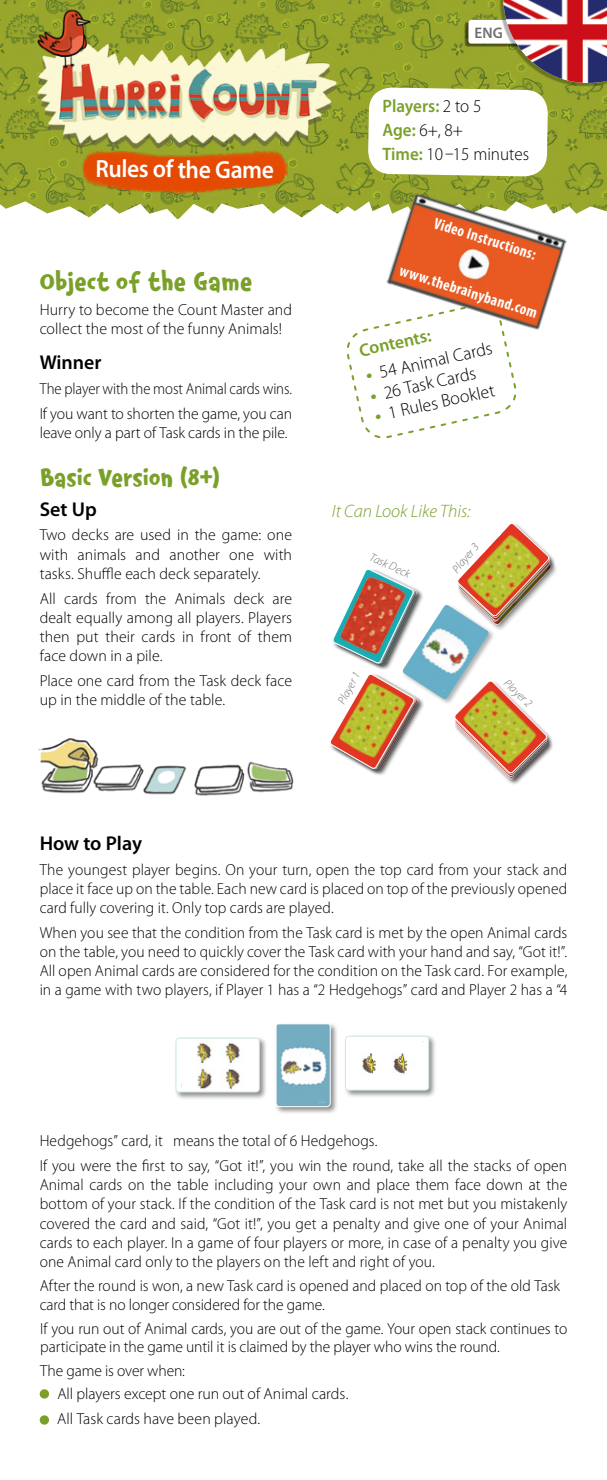
<style>
.page{position:relative;width:607px;height:1480px;background:#fff}
.page>*{position:absolute;margin:0;border:0;box-sizing:border-box;transform-origin:0 0}
.t1{font:700 26px "Umnik";letter-spacing:-.005em;color:#7aa02a;scale:.94 1}
.t2{font:700 26px "Umnik";letter-spacing:-.005em;color:#7aa02a}
.t3{font:600 25px "Myriad Pro";letter-spacing:-.025em;color:#fff;scale:.94 1}
.t4{font:600 20px "Myriad Pro";color:#000}
.t5{font:300 18px "Myriad Pro";color:#000}
.t6{font:300 18px/24px "Myriad Pro";color:#000;scale:.95 1}
.t7{font:italic 300 18px "Myriad Pro";color:#7aa02a}
.t8{font:600 18px "Myriad Pro";color:#7aa02a}
.t9{font:300 16px/19.2px "Myriad Pro";color:#000}
.t10{font:300 16px/24.8px "Myriad Pro";color:#000;scale:.92 1}
.t11{font:700 condensed 16px "Myriad Pro";color:#fff;scale:.95 1}
.t12{font:600 15.4px "Myriad Pro";color:#6e6e6e}
.t13{font:italic 300 11.6px "Myriad Pro";color:#6e6e6e}
.s1{font-weight:600;color:#7aa02a}
.s2{font-family:"Umnik";font-weight:700;color:#7aa02a}
</style>
<div class="page">
<img style="left:38px;top:738px;width:256px;height:58px">
<img style="left:0;top:0;width:607px;height:193px">
<svg style="left:0;top:193px;width:607px;height:26px"></svg>
<div style="left:332px;top:568px;width:88px;height:102px;background:#000;opacity:.3"></div>
<svg style="left:332px;top:568px;width:86px;height:97px"></svg>
<div style="left:459px;top:531px;width:98px;height:100px;background:#000;opacity:.3"></div>
<div style="left:456px;top:522px;width:99px;height:100px;background:#000;opacity:.3"></div>
<svg style="left:456px;top:522px;width:96px;height:104px"></svg>
<div style="left:454px;top:685px;width:99px;height:100px;background:#000;opacity:.3"></div>
<div style="left:453px;top:683px;width:100px;height:100px;background:#000;opacity:.3"></div>
<div style="left:453px;top:680px;width:100px;height:99px;background:#000;opacity:.3"></div>
<svg style="left:453px;top:680px;width:95px;height:100px"></svg>
<div style="left:329px;top:673px;width:91px;height:101px;background:#000;opacity:.3"></div>
<svg style="left:329px;top:673px;width:90px;height:98px"></svg>
<div style="left:402px;top:604px;width:92px;height:101px;background:#000;opacity:.3"></div>
<img style="left:401px;top:605px;width:88px;height:95px">
<svg style="left:347px;top:326px;width:170px;height:112px"></svg>
<div style="left:274px;top:1021px;width:64px;height:93px;background:#000;opacity:.45"></div>
<img style="left:276px;top:1024px;width:54px;height:82px">
<div style="left:276px;top:1023px;width:54px;height:83px;border:1px solid #fff;border-radius:4px"></div>
<div style="left:344px;top:1034px;width:92px;height:64px;background:#000;opacity:.45"></div>
<img style="left:345px;top:1036px;width:83px;height:54px">
<div style="left:345px;top:1036px;width:84px;height:54px;border:1px solid #d3e7e9;border-radius:3px"></div>
<div style="left:174px;top:1036px;width:93px;height:64px;background:#000;opacity:.45"></div>
<img style="left:176px;top:1038px;width:83px;height:54px">
<div style="left:176px;top:1038px;width:83px;height:54px;border:1px solid #d3e7e9;border-radius:3px"></div>
<img style="left:82px;top:149px;width:205px;height:46px">
<img style="left:377px;top:186px;width:197px;height:158px">
<svg style="left:368px;top:0;width:239px;height:177px"></svg>
<img style="left:503px;top:0;width:104px;height:83px">
<img style="left:35px;top:0;width:303px;height:149px">
<div style="left:40px;top:1389px;width:9px;height:9px;background:#7aa02a;border-radius:50%"></div>
<div style="left:40px;top:1415px;width:9px;height:9px;background:#7aa02a;border-radius:50%"></div>
<h2 class="t3" style="left:95px;top:155px;width:192px">Rules of the Game</h2>
<h1 class="t2" style="left:40px;top:268px;width:214px">Object of the Game</h1>
<p class="t9" style="left:40px;top:300px;width:254px">Hurry to become the Count Master and collect the most of the funny Animals!</p>
<p class="t4" style="left:40px;top:351px;width:63px">Winner</p>
<p class="t10" style="left:40px;top:377px;width:276px">The player with the most Animal cards wins.<br>If you want to shorten the game, you can</p>
<p class="t9" style="left:40px;top:424px;width:249px">leave only a part of Task cards in the pile.</p>
<h1 class="t1" style="left:40px;top:464px;width:193px">Basic Version (8+)</h1>
<p class="t4" style="left:40px;top:498px;width:58px">Set Up</p>
<p class="t9" style="left:40px;top:526px;width:254px;text-align:justify">Two decks are used in the game: one with animals and another one with tasks. Shuffle each deck separately.</p>
<p class="t9" style="left:40px;top:589px;width:254px;text-align:justify">All cards from the Animals deck are dealt equally among all players. Players then put their cards in front of them face down in a pile.</p>
<p class="t9" style="left:40px;top:671px;width:254px">Place one card from the Task deck face up in the middle of the table.</p>
<p class="t12" style="left:474px;top:24px;width:30px">ENG</p>
<p class="t6" style="left:382px;top:95px;width:156px"><span class="s1">Players:</span> 2 to 5<br><span class="s1">Age:</span> 6+, 8+<br><span class="s1">Time:</span> 10–15 minutes</p>
<p class="t11" style="left:438px;top:213px;width:113px;rotate:18deg">Video Instructions:</p>
<p class="t11" style="left:403px;top:260px;width:152px;rotate:18deg">www.thebrainyband.com</p>
<p class="t8" style="left:357px;top:341px;width:75px;rotate:-13deg">Contents:</p>
<p class="t5" style="left:363px;top:367px;width:131px;rotate:-13deg"><span class="s2">•</span> 54 Animal Cards</p>
<p class="t5" style="left:368px;top:387px;width:109px;rotate:-13deg"><span class="s2">•</span> 26 Task Cards</p>
<p class="t5" style="left:372px;top:407px;width:124px;rotate:-13deg"><span class="s2">•</span> 1 Rules Booklet</p>
<p class="t7" style="left:332px;top:501px;width:140px">It Can Look Like This:</p>
<p class="t13" style="left:373px;top:551px;width:45px;rotate:24deg">Task Deck</p>
<p class="t13" style="left:450px;top:567px;width:36px;rotate:-49deg">Player 3</p>
<p class="t13" style="left:335px;top:700px;width:36px;rotate:-61deg">Player 1</p>
<p class="t13" style="left:510px;top:677px;width:36px;rotate:44deg">Player 2</p>
<p class="t4" style="left:40px;top:832px;width:104px">How to Play</p>
<p class="t9" style="left:40px;top:860px;width:529px;text-align:justify">The youngest player begins. On your turn, open the top card from your stack and place it face up on the table. Each new card is placed on top of the previously opened card fully covering it. Only top cards are played.</p>
<p class="t9" style="left:40px;top:923px;width:529px;text-align:justify">When you see that the condition from the Task card is met by the open Animal cards on the table, you need to quickly cover the Task card with your hand and say, “Got it!”.<br>All open Animal cards are considered for the condition on the Task card. For example, in a game with two players, if Player 1 has a “2 Hedgehogs” card and Player 2 has a “4</p>
<p class="t9" style="left:40px;top:1128px;width:529px;line-height:24.8px">Hedgehogs” card, it means the total of 6 Hedgehogs.<br>If you were the first to say, “Got it!”, you win the round, take all the stacks of open</p>
<p class="t9" style="left:40px;top:1175px;width:529px;text-align:justify">Animal cards on the table including your own and place them face down at the bottom of your stack. If the condition of the Task card is not met but you mistakenly covered the card and said, “Got it!”, you get a penalty and give one of your Animal cards to each player. In a game of four players or more, in case of a penalty you give one Animal card only to the players on the left and right of you.</p>
<p class="t9" style="left:40px;top:1276px;width:522px">After the round is won, a new Task card is opened and placed on top of the old Task card that is no longer considered for the game.</p>
<p class="t9" style="left:40px;top:1320px;width:528px;line-height:18px">If you run out of Animal cards, you are out of the game. Your open stack continues to participate in the game until it is claimed by the player who wins the round.</p>
<p class="t9" style="left:40px;top:1361px;width:146px">The game is over when:</p>
<p class="t9" style="left:40px;top:1384px;width:309px"><span class="s2">•</span> All players except one run out of Animal cards.</p>
<p class="t9" style="left:40px;top:1409px;width:221px"><span class="s2">•</span> All Task cards have been played.</p>
</div>
